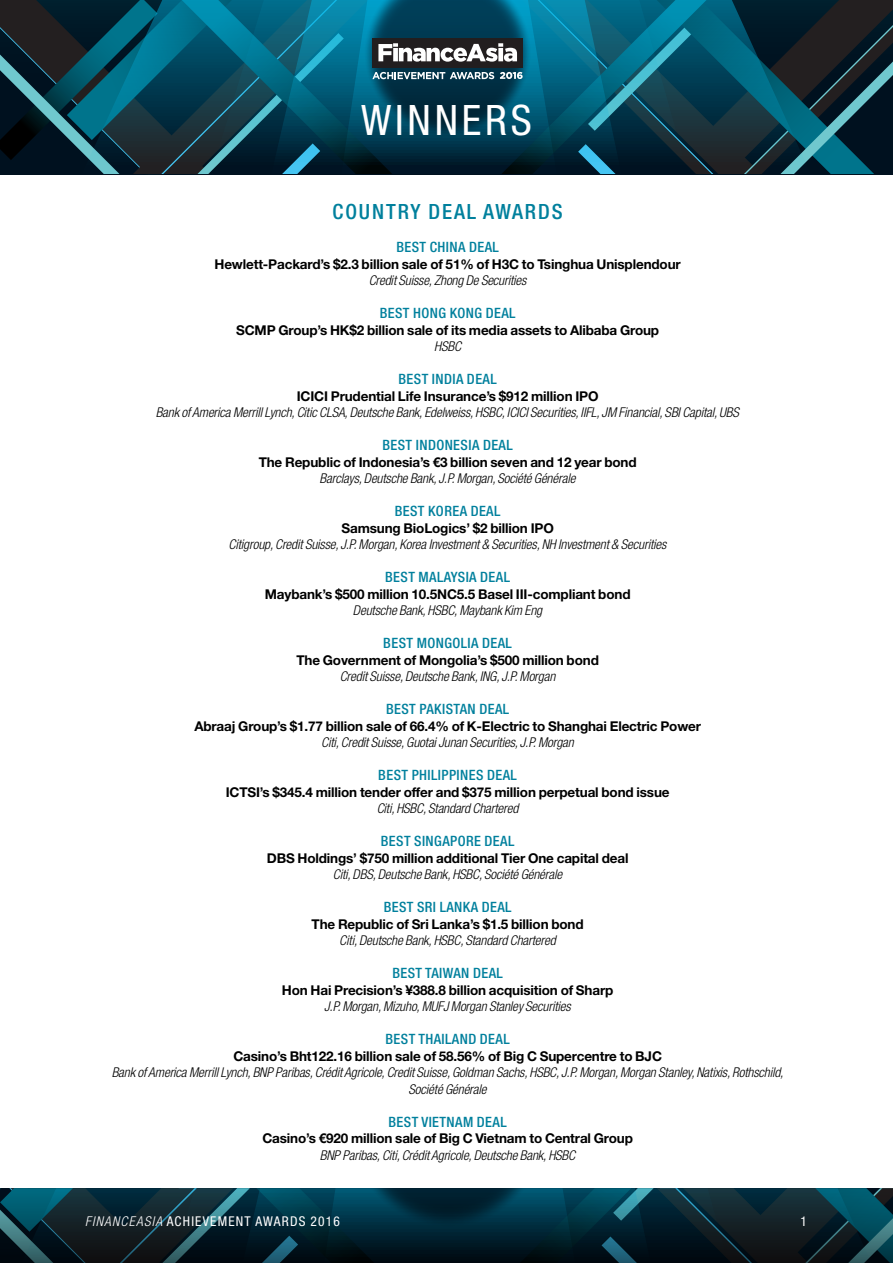
<style>
.page{position:relative;width:893px;height:1263px;background:#fff}
.page>*{position:absolute;margin:0;border:0;box-sizing:border-box;transform-origin:0 0}
.t1{font:condensed 42px "Helvetica Neue";letter-spacing:.09em;color:#fff}
.t2{font:500 condensed 21px "Helvetica Neue";letter-spacing:.09em;color:#00809d}
.t3{font:500 condensed 14.25px "Helvetica Neue";letter-spacing:.03em;color:#00809d}
.t4{font:700 13.5px/16.5px "Helvetica Neue";letter-spacing:-.01em;color:#000;text-align:center}
.t5{font:italic 300 condensed 13.5px/16.5px "Helvetica Neue";letter-spacing:-.01em;color:#000;text-align:center}
.t6{font:condensed 13.5px "Helvetica Neue";letter-spacing:.09em;color:#fff}
.s1{font-family:"Helvetica Neue LT Std"}
.s2{font-weight:300;font-style:italic;font-stretch:condensed}
.s3{font-weight:300;font-style:italic}
</style>
<div class="page">
<svg style="left:0;top:1188px;width:893px;height:75px;background:#082b37"></svg>
<svg style="left:0;top:0;width:893px;height:174px;background:#0f495b"></svg>
<h1 class="t1" style="left:361px;top:96px;width:172px">WINNERS</h1>
<h2 class="t2" style="left:333px;top:199px;width:231px">COUNTRY DEAL AWARDS</h2>
<p class="t3" style="left:396px;top:238px;width:104px">BEST CHINA DEAL</p>
<p class="t4" style="left:215px;top:255px;width:468px">Hewlett-Packard’s $2.3 billion sale of 51% of H3C to Tsinghua Unisplendour</p>
<p class="t5" style="left:369px;top:272px;width:159px">Credit Suisse, Zhong De Securities</p>
<p class="t3" style="left:380px;top:304px;width:137px">BEST HONG KONG DEAL</p>
<p class="t4" style="left:236px;top:321px;width:425px">SCMP Group’s HK$2 billion sale of its media assets to Alibaba Group</p>
<p class="t5" style="left:434px;top:338px;width:28px">HSBC</p>
<p class="t3" style="left:398px;top:370px;width:100px">BEST INDIA DEAL</p>
<p class="t4" style="left:297px;top:387px;width:303px">ICICI Prudential Life Insurance’s $912 million IPO</p>
<p class="t5" style="left:156px;top:404px;width:585px">Bank of America Merrill Lynch, Citic CLSA, Deutsche Bank, Edelweiss, HSBC, ICICI Securities, IIFL, JM Financial, SBI Capital, UBS</p>
<p class="t3" style="left:382px;top:436px;width:132px">BEST INDONESIA DEAL</p>
<p class="t4" style="left:259px;top:453px;width:379px">The Republic of Indonesia’s <span class="s1">€</span>3 billion seven and 12 year bond<br><span class="s2">Barclays, Deutsche Bank, J.P. Morgan, Société Générale</span></p>
<p class="t3" style="left:395px;top:502px;width:107px">BEST KOREA DEAL</p>
<p class="t4" style="left:341px;top:519px;width:214px">Samsung BioLogics’ $2 billion IPO</p>
<p class="t5" style="left:228px;top:536px;width:439px">Citigroup, Credit Suisse, J.P. Morgan, Korea Investment &amp; Securities, NH Investment &amp; Securities</p>
<p class="t3" style="left:385px;top:568px;width:126px">BEST MALAYSIA DEAL</p>
<p class="t4" style="left:265px;top:585px;width:367px">Maybank’s $500 million 10.5NC5.5 Basel III-compliant bond</p>
<p class="t5" style="left:353px;top:602px;width:191px">Deutsche Bank, HSBC, Maybank Kim Eng</p>
<p class="t3" style="left:383px;top:634px;width:130px">BEST MONGOLIA DEAL</p>
<p class="t4" style="left:296px;top:651px;width:304px">The Government of Mongolia’s $500 million bond</p>
<p class="t5" style="left:340px;top:668px;width:217px">Credit Suisse, Deutsche Bank, ING, J.P. Morgan</p>
<p class="t3" style="left:386px;top:700px;width:125px">BEST PAKISTAN DEAL</p>
<p class="t4" style="left:194px;top:717px;width:508px">Abraaj Group’s $1.77 billion sale of 66.4% of K-Electric to Shanghai Electric Power</p>
<p class="t5" style="left:321px;top:734px;width:254px">Citi, Credit Suisse, Guotai Junan Securities, J.P. Morgan</p>
<p class="t3" style="left:378px;top:766px;width:140px">BEST PHILIPPINES DEAL</p>
<p class="t4" style="left:226px;top:783px;width:445px">ICTSI’s $345.4 million tender offer and $375 million perpetual bond issue</p>
<p class="t5" style="left:377px;top:800px;width:143px">Citi, HSBC, Standard Chartered</p>
<p class="t3" style="left:381px;top:832px;width:135px">BEST SINGAPORE DEAL</p>
<p class="t4" style="left:267px;top:849px;width:363px">DBS Holdings’ $750 million additional Tier One capital deal</p>
<p class="t5" style="left:333px;top:866px;width:231px">Citi, DBS, Deutsche Bank, HSBC, Société Générale</p>
<p class="t3" style="left:384px;top:898px;width:129px">BEST SRI LANKA DEAL</p>
<p class="t4" style="left:312px;top:915px;width:274px">The Republic of Sri Lanka’s $1.5 billion bond</p>
<p class="t5" style="left:339px;top:932px;width:218px">Citi, Deutsche Bank, HSBC, Standard Chartered</p>
<p class="t3" style="left:392px;top:964px;width:112px">BEST TAIWAN DEAL</p>
<p class="t4" style="left:282px;top:981px;width:333px">Hon Hai Precision’s ¥388.8 billion acquisition of Sharp</p>
<p class="t5" style="left:324px;top:998px;width:248px">J.P. Morgan, Mizuho, MUFJ Morgan Stanley Securities</p>
<p class="t3" style="left:386px;top:1030px;width:126px">BEST THAILAND DEAL</p>
<p class="t4" style="left:233px;top:1047px;width:430px">Casino’s Bht122.16 billion sale of 58.56% of Big C Supercentre to BJC</p>
<p class="t5" style="left:112px;top:1064px;width:673px">Bank of America Merrill Lynch, BNP Paribas, Crédit Agricole, Credit Suisse, Goldman Sachs, HSBC, J.P. Morgan, Morgan Stanley, Natixis, Rothschild,<br>Société Générale</p>
<p class="t3" style="left:389px;top:1113px;width:120px">BEST VIETNAM DEAL</p>
<p class="t4" style="left:262px;top:1130px;width:372px">Casino’s <span class="s1">€</span>920 million sale of Big C Vietnam to Central Group<br><span class="s2">BNP Paribas, Citi, Crédit Agricole, Deutsche Bank, HSBC</span></p>
<p class="t6" style="left:85px;top:1213px;width:256px"><span class="s3">FINANCEASIA</span> ACHIEVEMENT AWARDS 2016</p>
<p class="t6" style="left:801px;top:1213px;width:8px">1</p>
</div>
